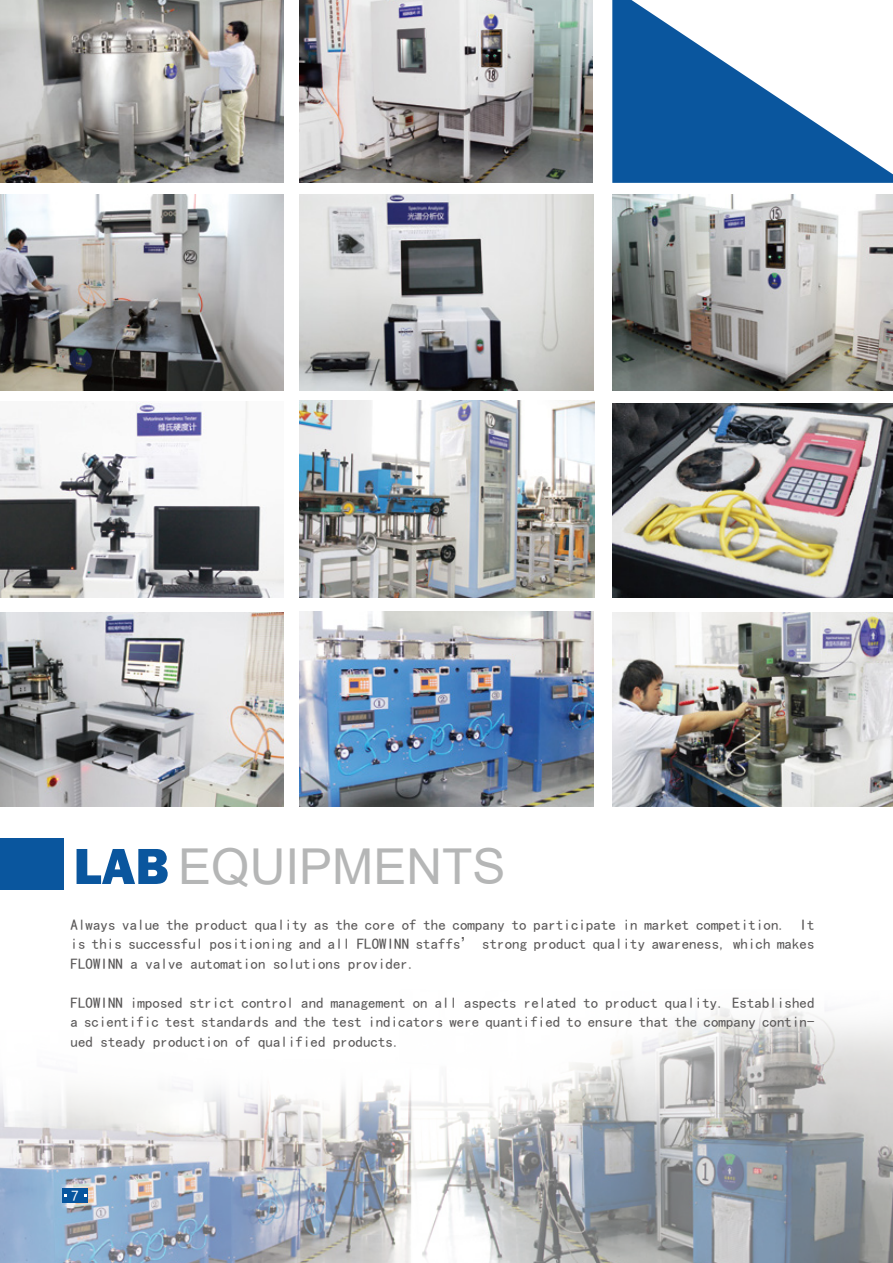
<style>
.page{position:relative;width:893px;height:1263px;background:#fff}
.page>*{position:absolute;margin:0;border:0;box-sizing:border-box;transform-origin:0 0}
.t1{font:49.5px "Arial";color:#b5b6b6}
.t2{font:15px/19.5px "Sim Hei";color:#595757;text-align:justify}
.t3{font:15px "Sim Hei";color:#fff}
.s1{font-family:"Franklin Gothic";font-weight:800;font-size:52.5px;color:#0a569e}
</style>
<div class="page">
<img style="left:0;top:715px;width:893px;height:548px">
<div style="left:0;top:838px;width:63px;height:52px;background:#0a569e"></div>
<div style="left:62px;top:1188px;width:26px;height:14px;background:#08569f"></div>
<img style="left:0;top:0;width:284px;height:183px">
<img style="left:0;top:194px;width:284px;height:196px">
<img style="left:612px;top:195px;width:281px;height:195px">
<img style="left:300px;top:0;width:293px;height:183px">
<img style="left:300px;top:194px;width:294px;height:196px">
<svg style="left:612px;top:0;width:281px;height:183px;fill:#0a569e"></svg>
<img style="left:0;top:613px;width:284px;height:194px">
<img style="left:612px;top:403px;width:281px;height:194px">
<img style="left:0;top:401px;width:284px;height:196px">
<img style="left:612px;top:613px;width:281px;height:194px">
<img style="left:300px;top:401px;width:294px;height:196px">
<img style="left:300px;top:611px;width:293px;height:196px">
<h1 class="t1" style="left:74px;top:832px;width:433px"><span class="s1">LAB</span> EQUIPMENTS</h1>
<p class="t2" style="left:70px;top:915px;width:746px">Always value the product quality as the core of the company to participate in market competition. It is this successful positioning and all FLOWINN staffs’ strong product quality awareness, which makes FLOWINN a valve automation solutions provider.</p>
<p class="t2" style="left:70px;top:993px;width:746px">FLOWINN imposed strict control and management on all aspects related to product quality. Established a scientific test standards and the test indicators were quantified to ensure that the company contin&shy;ued steady production of qualified products.</p>
<p class="t3" style="left:71px;top:1188px;width:9px">7</p>
</div>
